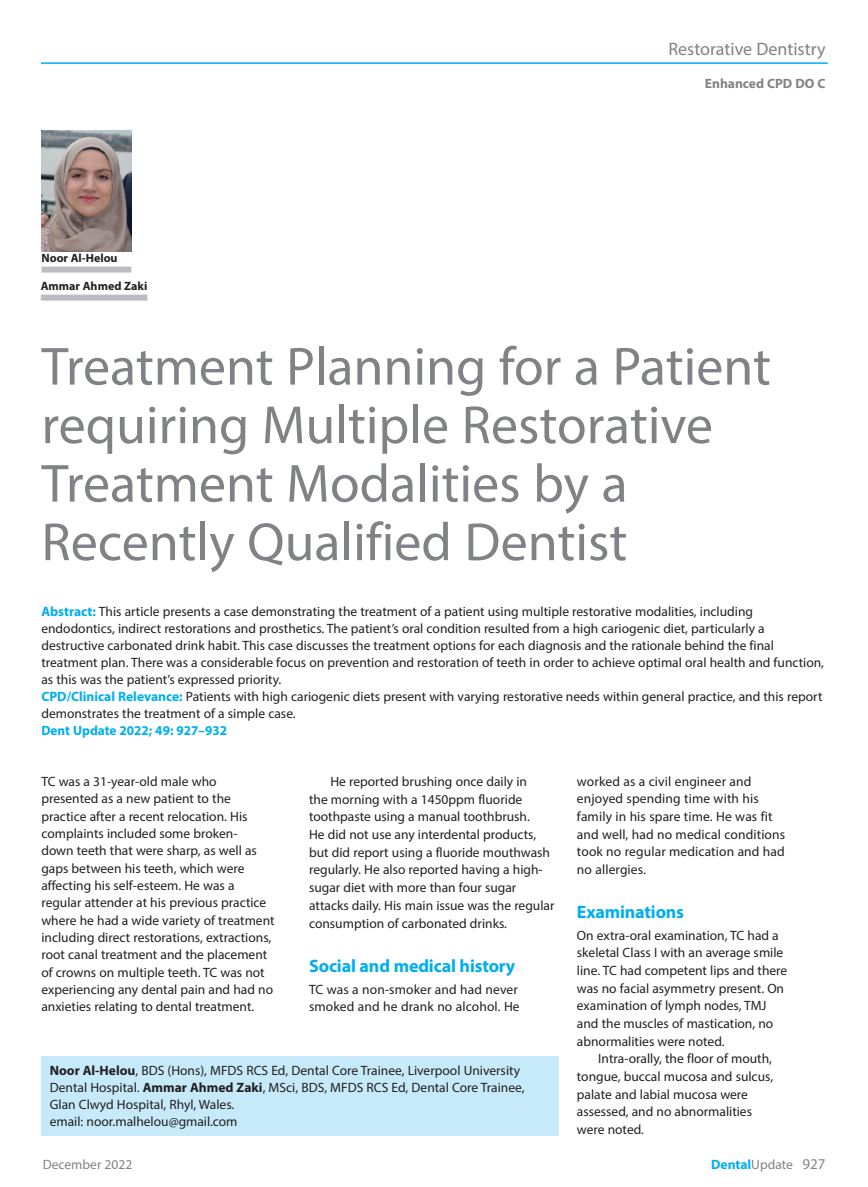
<style>
.page{position:relative;width:868px;height:1187px;background:#fff}
.page>*{position:absolute;margin:0;border:0;box-sizing:border-box;transform-origin:0 0}
.t1{font:54px/58.5px "Myriad Pro";color:#808285}
.t2{font:700 18px "Myriad Pro";letter-spacing:-.01em;color:#00aeef}
.t3{font:18px "Myriad Pro";color:#808285}
.t4{font:13.5px/17.7px "Myriad Pro";color:#231f20}
.t5{font:700 13.5px "Myriad Pro";color:#00aeef}
.t6{font:700 13.5px "Myriad Pro";color:#808285}
.t7{font:13.5px "Myriad Pro";color:#808285}
.t8{font:700 12px "Myriad Pro";color:#231f20}
.s1{font-weight:700;color:#00aeef}
.s2{font-weight:700}
.s3{font-weight:400;color:#808285}
.s4{font-weight:400;font-size:15px;color:#808285}
</style>
<div class="page">
<hr style="left:41px;top:62px;width:786px;height:2px;background:#00aeef">
<div style="left:41px;top:266px;width:90px;height:6px;background:#bcbdc0"></div>
<div style="left:41px;top:294px;width:106px;height:6px;background:#bcbdc0"></div>
<div style="left:41px;top:1056px;width:517px;height:79px;background:#c6eafa"></div>
<img style="left:41px;top:131px;width:90px;height:120px">
<h2 class="t3" style="left:668px;top:38px;width:158px">Restorative Dentistry</h2>
<p class="t8" style="left:41px;top:250px;width:78px">Noor Al-Helou</p>
<p class="t8" style="left:41px;top:278px;width:108px">Ammar Ahmed Zaki</p>
<p class="t6" style="left:704px;top:75px;width:122px">Enhanced CPD DO C</p>
<h1 class="t1" style="left:41px;top:336px;width:730px">Treatment Planning for a Patient requiring Multiple Restorative<br>Treatment Modalities by a<br>Recently Qualified Dentist</h1>
<p class="t4" style="left:41px;top:602px;width:784px;line-height:17px"><span class="s1">Abstract:</span> This article presents a case demonstrating the treatment of a patient using multiple restorative modalities, including endodontics, indirect restorations and prosthetics. The patient’s oral condition resulted from a high cariogenic diet, particularly a destructive carbonated drink habit. This case discusses the treatment options for each diagnosis and the rationale behind the final treatment plan. There was a considerable focus on prevention and restoration of teeth in order to achieve optimal oral health and function, as this was the patient’s expressed priority.<br><span class="s1">CPD/Clinical Relevance:</span> Patients with high cariogenic diets present with varying restorative needs within general practice, and this report demonstrates the treatment of a simple case.</p>
<p class="t5" style="left:41px;top:721px;width:187px">Dent Update 2022; 49: 927–932</p>
<p class="t4" style="left:41px;top:772px;width:235px">TC was a 31-year-old male who presented as a new patient to the practice after a recent relocation. His complaints included some broken-<br>down teeth that were sharp, as well as gaps between his teeth, which were affecting his self-esteem. He was a regular attender at his previous practice where he had a wide variety of treatment including direct restorations, extractions, root canal treatment and the placement of crowns on multiple teeth. TC was not experiencing any dental pain and had no anxieties relating to dental treatment.</p>
<p class="t4" style="left:309px;top:772px;width:247px;text-indent:21px">He reported brushing once daily in<br>the morning with a 1450ppm fluoride toothpaste using a manual toothbrush.<br>He did not use any interdental products, but did report using a fluoride mouthwash regularly. He also reported having a high&shy;sugar diet with more than four sugar attacks daily. His main issue was the regular consumption of carbonated drinks.</p>
<p class="t4" style="left:576px;top:772px;width:210px">worked as a civil engineer and enjoyed spending time with his family in his spare time. He was fit and well, had no medical conditions took no regular medication and had no allergies.</p>
<h2 class="t2" style="left:576px;top:900px;width:109px">Examinations</h2>
<p class="t4" style="left:576px;top:926px;width:212px">On extra-oral examination, TC had a skeletal Class I with an average smile line. TC had competent lips and there was no facial asymmetry present. On examination of lymph nodes, TMJ and the muscles of mastication, no abnormalities were noted.</p>
<p class="t4" style="left:576px;top:1049px;width:198px;text-indent:21px">Intra-orally, the floor of mouth, tongue, buccal mucosa and sulcus, palate and labial mucosa were assessed, and no abnormalities were noted.</p>
<h2 class="t2" style="left:309px;top:953px;width:208px">Social and medical history</h2>
<p class="t4" style="left:309px;top:979px;width:212px">TC was a non-smoker and had never smoked and he drank no alcohol. He</p>
<p class="t4" style="left:50px;top:1061px;width:476px;line-height:17px"><span class="s2">Noor Al-Helou</span>, BDS (Hons), MFDS RCS Ed, Dental Core Trainee, Liverpool University Dental Hospital. <span class="s2">Ammar Ahmed Zaki</span>, MSci, BDS, MFDS RCS Ed, Dental Core Trainee, Glan Clwyd Hospital, Rhyl, Wales.<br>email: noor.malhelou@gmail.com</p>
<p class="t7" style="left:43px;top:1156px;width:91px">December 2022</p>
<p class="t5" style="left:711px;top:1155px;width:116px">Dental<span class="s3">Update</span> <span class="s4">927</span></p>
</div>
